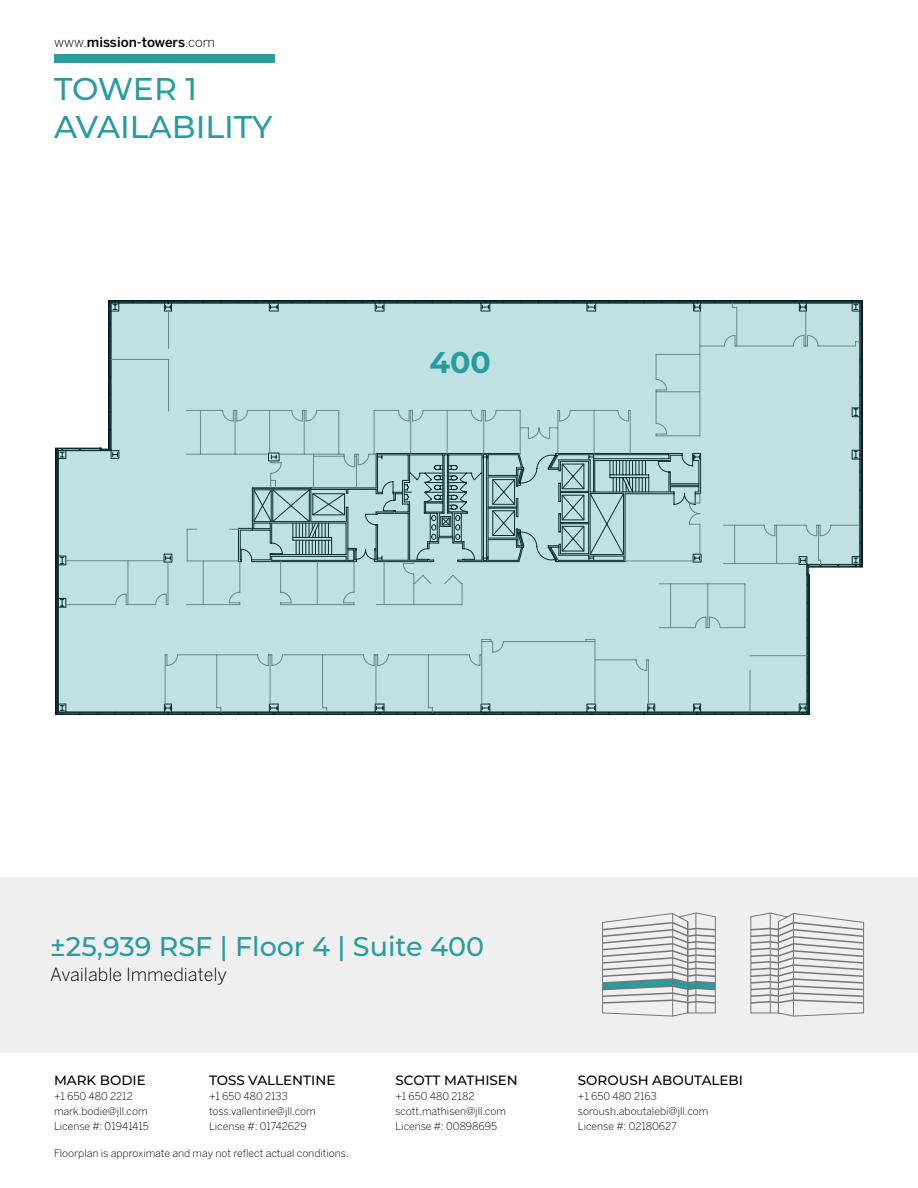
<style>
.page{position:relative;width:918px;height:1188px;background:#fff}
.page>*{position:absolute;margin:0;border:0;box-sizing:border-box;transform-origin:0 0}
.t1{font:500 31.5px/37.8px "Montserrat";color:#299c9f}
.t2{font:700 30px "Montserrat";color:#299c9f}
.t3{font:500 27px "Montserrat";color:#299c9f}
.t4{font:300 18px "Benton Sans";color:#000}
.t5{font:500 13.5px "Montserrat";color:#000}
.t6{font:500 13.5px "Benton Sans";color:#000}
.t7{font:300 10.5px/15px "Benton Sans";color:#000}
.s1{font-weight:300}
</style>
<div class="page">
<div style="left:0;top:877px;width:918px;height:175px;background:#efefef"></div>
<div style="left:54px;top:54px;width:221px;height:9px;background:#299c9f"></div>
<svg style="left:55px;top:300px;width:808px;height:415px;background:#b6d6d7"></svg>
<svg style="left:602px;top:912px;width:114px;height:105px"></svg>
<hr style="left:695px;top:913px;width:1px;height:100px;background:#757779">
<svg style="left:750px;top:912px;width:114px;height:105px"></svg>
<hr style="left:770px;top:913px;width:1px;height:100px;background:#757779">
<p class="t6" style="left:54px;top:34px;width:163px"><span class="s1">www.</span>mission-towers<span class="s1">.com</span></p>
<h1 class="t1" style="left:54px;top:69px;width:220px">TOWER 1<br>AVAILABILITY</h1>
<h2 class="t2" style="left:429px;top:340px;width:63px">400</h2>
<h3 class="t3" style="left:50px;top:928px;width:435px">±25,939 RSF | Floor 4 | Suite 400</h3>
<h3 class="t4" style="left:50px;top:964px;width:178px">Available Immediately</h3>
<p class="t5" style="left:54px;top:1071px;width:93px">MARK BODIE</p>
<p class="t7" style="left:54px;top:1088px;width:97px">+1 650 480 2212 mark.bodie@jll.com<br>License #: 01941415</p>
<p class="t5" style="left:209px;top:1071px;width:128px">TOSS VALLENTINE</p>
<p class="t7" style="left:209px;top:1088px;width:108px">+1 650 480 2133 toss.vallentine@jll.com<br>License #: 01742629</p>
<p class="t7" style="left:54px;top:1146px;width:296px">Floorplan is approximate and may not reflect actual conditions.</p>
<p class="t5" style="left:395px;top:1071px;width:124px">SCOTT MATHISEN</p>
<p class="t7" style="left:395px;top:1088px;width:112px">+1 650 480 2182 scott.mathisen@jll.com<br>License #: 00898695</p>
<p class="t5" style="left:578px;top:1071px;width:167px">SOROUSH ABOUTALEBI</p>
<p class="t7" style="left:578px;top:1088px;width:132px">+1 650 480 2163 soroush.aboutalebi@jll.com<br>License #: 02180627</p>
</div>
